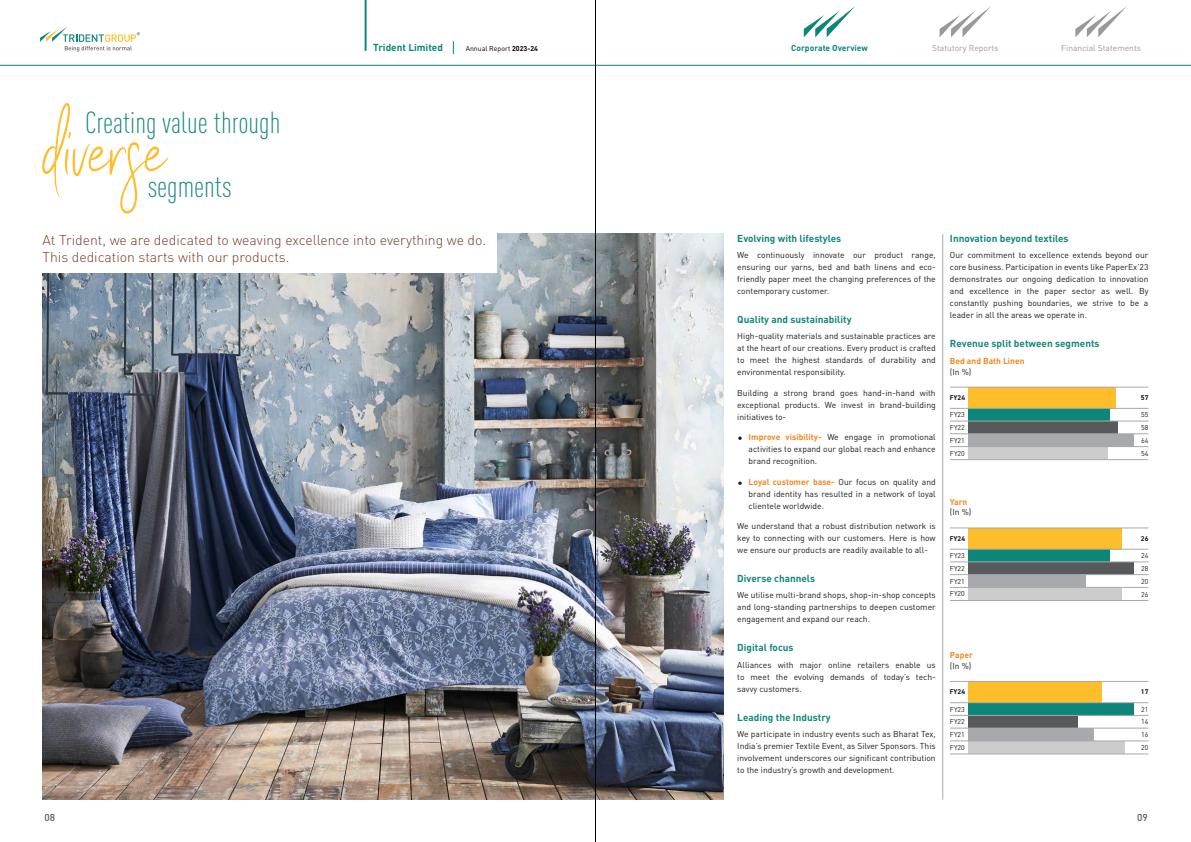
<style>
.page{position:relative;width:1191px;height:842px;background:#fff}
.page>*{position:absolute;margin:0;border:0;box-sizing:border-box;transform-origin:0 0}
.t1{font:83.4px "Stay Classy SLDT";letter-spacing:-.01em;color:#febd2a}
.t2{font:300 condensed 30px/64.2px "DIN Pro";color:#148879;text-align:center}
.t3{font:300 14px/17px "DIN Pro";color:#793a23}
.t4{font:700 10px "DIN Pro";color:#148879}
.t5{font:700 10px "DIN Pro";color:#0b8678}
.t6{font:500 10px "DIN Pro";color:#58595b}
.t7{font:8.5px/12px "DIN Pro";color:#1d1c1b;text-align:justify}
.t8{font:8.5px "DIN Pro";color:#999}
.t9{font:700 8.5px "DIN Pro";color:#f38720}
.t10{font:700 8.5px "DIN Pro";color:#0b8678}
.t11{font:7px "DIN Pro";color:#1d1c1b}
.t12{font:7px "DIN Pro";color:#000}
.t13{font:700 7px "DIN2014";color:#1d1c1b}
.s1{font-weight:700}
.s2{font-weight:700;color:#f38720}
</style>
<div class="page">
<div style="left:968px;top:387px;width:147px;height:21px;background:#febd2a"></div>
<div style="left:968px;top:528px;width:153px;height:21px;background:#febd2a"></div>
<div style="left:968px;top:681px;width:133px;height:22px;background:#febd2a"></div>
<div style="left:968px;top:408px;width:141px;height:13px;background:#0b8678"></div>
<div style="left:968px;top:549px;width:141px;height:13px;background:#0b8678"></div>
<div style="left:968px;top:703px;width:165px;height:12px;background:#0b8678"></div>
<div style="left:968px;top:421px;width:149px;height:13px;background:#58595b"></div>
<div style="left:968px;top:562px;width:165px;height:13px;background:#58595b"></div>
<div style="left:968px;top:715px;width:110px;height:13px;background:#58595b"></div>
<div style="left:968px;top:434px;width:165px;height:13px;background:#a7a9ac"></div>
<div style="left:968px;top:575px;width:118px;height:12px;background:#a7a9ac"></div>
<div style="left:968px;top:728px;width:125px;height:13px;background:#a7a9ac"></div>
<div style="left:968px;top:447px;width:139px;height:12px;background:#ccc"></div>
<div style="left:968px;top:587px;width:153px;height:13px;background:#ccc"></div>
<div style="left:968px;top:741px;width:156px;height:13px;background:#ccc"></div>
<img style="left:43px;top:234px;width:680px;height:565px">
<div style="left:32px;top:228px;width:464px;height:45px;background:#fff"></div>
<hr style="left:950px;top:408px;width:198px;height:1px;background:#a7a9ac">
<hr style="left:950px;top:549px;width:198px;height:1px;background:#a7a9ac">
<hr style="left:950px;top:702px;width:198px;height:1px;background:#a7a9ac">
<hr style="left:950px;top:387px;width:198px;height:1px;background:#a7a9ac">
<hr style="left:950px;top:528px;width:198px;height:1px;background:#a7a9ac">
<hr style="left:950px;top:681px;width:198px;height:1px;background:#a7a9ac">
<hr style="left:942px;top:234px;width:1px;height:565px;background:#a7a9ac">
<hr style="left:950px;top:421px;width:198px;height:1px;background:#a7a9ac">
<hr style="left:950px;top:562px;width:198px;height:1px;background:#a7a9ac">
<hr style="left:950px;top:715px;width:198px;height:1px;background:#a7a9ac">
<hr style="left:950px;top:434px;width:198px;height:1px;background:#a7a9ac">
<hr style="left:950px;top:574px;width:198px;height:1px;background:#a7a9ac">
<hr style="left:950px;top:728px;width:198px;height:1px;background:#a7a9ac">
<hr style="left:950px;top:446px;width:198px;height:1px;background:#a7a9ac">
<hr style="left:950px;top:587px;width:198px;height:1px;background:#a7a9ac">
<hr style="left:950px;top:741px;width:198px;height:1px;background:#a7a9ac">
<hr style="left:950px;top:459px;width:198px;height:1px;background:#a7a9ac">
<hr style="left:950px;top:600px;width:198px;height:1px;background:#a7a9ac">
<hr style="left:950px;top:754px;width:198px;height:1px;background:#a7a9ac">
<hr style="left:0;top:65px;width:1191px;height:1px;background:#0b8678">
<hr style="left:595px;top:0;width:1px;height:842px;background:#000">
<svg style="left:939px;top:6px;width:52px;height:31px"></svg>
<svg style="left:803px;top:6px;width:52px;height:31px"></svg>
<svg style="left:1075px;top:6px;width:52px;height:31px"></svg>
<svg style="left:453px;top:41px;width:1px;height:13px"></svg>
<hr style="left:364px;top:0;width:2px;height:51px;background:#0b8678">
<svg style="left:40px;top:27px;width:100px;height:25px"></svg>
<h1 class="t1" style="left:43px;top:96px;width:125px">diverse</h1>
<h2 class="t2" style="left:85px;top:88px;width:197px">Creating value through segments</h2>
<p class="t5" style="left:373px;top:40px;width:71px">Trident Limited</p>
<p class="t12" style="left:466px;top:43px;width:74px">Annual Report <span class="s1">2023-24</span></p>
<p class="t10" style="left:791px;top:42px;width:78px">Corporate Overview</p>
<p class="t8" style="left:932px;top:42px;width:68px">Statutory Reports</p>
<p class="t8" style="left:1061px;top:42px;width:81px">Financial Statements</p>
<h3 class="t3" style="left:43px;top:230px;width:445px">At Trident, we are dedicated to weaving excellence into everything we do.<br>This dedication starts with our products.</h3>
<p class="t4" style="left:737px;top:231px;width:105px">Evolving with lifestyles</p>
<p class="t7" style="left:737px;top:248px;width:200px">We continuously innovate our product range, ensuring our yarns, bed and bath linens and eco&shy;friendly paper meet the changing preferences of the contemporary customer.</p>
<p class="t4" style="left:737px;top:312px;width:116px">Quality and sustainability</p>
<p class="t7" style="left:737px;top:330px;width:200px">High-quality materials and sustainable practices are at the heart of our creations. Every product is crafted to meet the highest standards of durability and environmental responsibility.</p>
<p class="t7" style="left:737px;top:386px;width:200px">Building a strong brand goes hand-in-hand with exceptional products. We invest in brand-building initiatives to-</p>
<p class="t7" style="left:748px;top:431px;width:189px"><span class="s2">Improve visibility-</span> We engage in promotional activities to expand our global reach and enhance brand recognition.</p>
<p class="t7" style="left:748px;top:475px;width:189px"><span class="s2">Loyal customer base-</span> Our focus on quality and brand identity has resulted in a network of loyal clientele worldwide.</p>
<p class="t7" style="left:737px;top:520px;width:200px">We understand that a robust distribution network is key to connecting with our customers. Here is how we ensure our products are readily available to all-</p>
<p class="t4" style="left:737px;top:572px;width:79px">Diverse channels</p>
<p class="t7" style="left:737px;top:589px;width:200px">We utilise multi-brand shops, shop-in-shop concepts and long-standing partnerships to deepen customer engagement and expand our reach.</p>
<p class="t4" style="left:737px;top:641px;width:58px">Digital focus</p>
<p class="t7" style="left:737px;top:658px;width:200px">Alliances with major online retailers enable us to meet the evolving demands of today’s tech&shy;savvy customers.</p>
<p class="t4" style="left:737px;top:710px;width:95px">Leading the Industry</p>
<p class="t7" style="left:737px;top:727px;width:200px">We participate in industry events such as Bharat Tex, India’s premier Textile Event, as Silver Sponsors. This involvement underscores our significant contribution to the industry’s growth and development.</p>
<p class="t4" style="left:950px;top:231px;width:120px">Innovation beyond textiles</p>
<p class="t7" style="left:950px;top:248px;width:200px">Our commitment to excellence extends beyond our core business. Participation in events like PaperEx’23 demonstrates our ongoing dedication to innovation and excellence in the paper sector as well. By constantly pushing boundaries, we strive to be a leader in all the areas we operate in.</p>
<p class="t4" style="left:950px;top:336px;width:151px">Revenue split between segments</p>
<p class="t9" style="left:950px;top:355px;width:76px">Bed and Bath Linen</p>
<p class="t7" style="left:950px;top:365px;width:23px">(In %)</p>
<p class="t13" style="left:950px;top:393px;width:17px">FY24</p>
<p class="t13" style="left:1140px;top:393px;width:9px">57</p>
<p class="t11" style="left:950px;top:410px;width:16px">FY23</p>
<p class="t11" style="left:1141px;top:410px;width:9px">55</p>
<p class="t11" style="left:950px;top:423px;width:16px">FY22</p>
<p class="t11" style="left:1141px;top:423px;width:9px">58</p>
<p class="t11" style="left:950px;top:436px;width:16px">FY21</p>
<p class="t11" style="left:1141px;top:436px;width:9px">64</p>
<p class="t11" style="left:950px;top:448px;width:16px">FY20</p>
<p class="t11" style="left:1141px;top:448px;width:9px">54</p>
<p class="t9" style="left:950px;top:496px;width:19px">Yarn</p>
<p class="t7" style="left:950px;top:506px;width:23px">(In %)</p>
<p class="t13" style="left:950px;top:534px;width:17px">FY24</p>
<p class="t13" style="left:1140px;top:534px;width:9px">26</p>
<p class="t11" style="left:950px;top:551px;width:16px">FY23</p>
<p class="t11" style="left:1141px;top:551px;width:9px">24</p>
<p class="t11" style="left:950px;top:564px;width:16px">FY22</p>
<p class="t11" style="left:1141px;top:564px;width:9px">28</p>
<p class="t11" style="left:950px;top:576px;width:16px">FY21</p>
<p class="t11" style="left:1141px;top:576px;width:9px">20</p>
<p class="t11" style="left:950px;top:589px;width:16px">FY20</p>
<p class="t11" style="left:1141px;top:589px;width:9px">26</p>
<p class="t9" style="left:950px;top:649px;width:25px">Paper</p>
<p class="t7" style="left:950px;top:659px;width:23px">(In %)</p>
<p class="t13" style="left:950px;top:687px;width:17px">FY24</p>
<p class="t13" style="left:1140px;top:687px;width:9px">17</p>
<p class="t11" style="left:950px;top:704px;width:16px">FY23</p>
<p class="t11" style="left:1141px;top:704px;width:9px">21</p>
<p class="t11" style="left:950px;top:717px;width:16px">FY22</p>
<p class="t11" style="left:1141px;top:717px;width:9px">14</p>
<p class="t11" style="left:950px;top:730px;width:16px">FY21</p>
<p class="t11" style="left:1141px;top:730px;width:9px">16</p>
<p class="t11" style="left:950px;top:743px;width:16px">FY20</p>
<p class="t11" style="left:1141px;top:743px;width:9px">20</p>
<p class="t6" style="left:44px;top:810px;width:12px">08</p>
<p class="t6" style="left:1137px;top:810px;width:12px">09</p>
</div>
